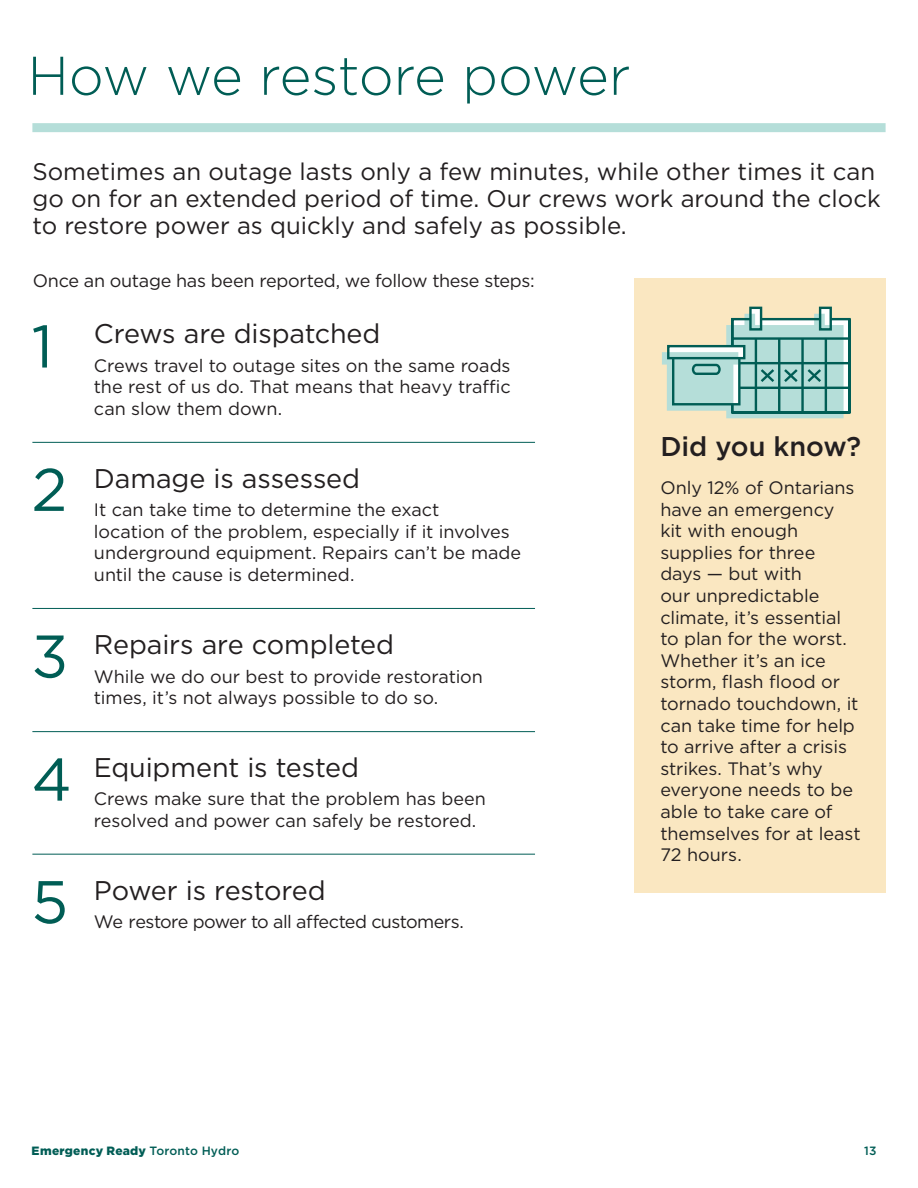
<style>
.page{position:relative;width:918px;height:1188px;background:#fff}
.page>*{position:absolute;margin:0;border:0;box-sizing:border-box;transform-origin:0 0}
.Emergency_checklist{font:60px "Gotham";color:#005d55}
.t1{font:300 54.45px "Gotham";letter-spacing:-.015em;color:#005d55}
.Callout_text{font:500 27.15px "Gotham";color:#231f20}
.Emergency_checklist-2{font:27px "Gotham";letter-spacing:-.005em;color:#231f20}
.Intro_para{font:24px/27px "Gotham";color:#231f20}
.Restoration_text{font:18px/21.6px "Gotham";letter-spacing:-.005em;color:#231f20}
.Callout_text-2{font:18px/21.6px "Gotham";letter-spacing:-.005em;color:#231f20}
.Restoration_text-2{font:18px "Gotham";letter-spacing:-.03em;color:#231f20}
.t2{font:900 12px "Gotham";letter-spacing:.02em;color:#005d55}
.t3{font:500 12px "Gotham";color:#005d55}
.s1{font-weight:500}
</style>
<div class="page">
<div style="left:32px;top:123px;width:854px;height:9px;background:#b5ded9"></div>
<div style="left:634px;top:278px;width:251px;height:614px;background:#fae7c1"></div>
<svg style="left:662px;top:306px;width:189px;height:112px"></svg>
<hr style="left:32px;top:442px;width:503px;height:1px;background:#005d55">
<hr style="left:32px;top:608px;width:503px;height:1px;background:#005d55">
<hr style="left:32px;top:731px;width:503px;height:1px;background:#005d55">
<hr style="left:32px;top:854px;width:503px;height:1px;background:#005d55">
<p class="t1" style="left:27px;top:41px;width:605px">How we restore power</p>
<p class="Intro_para" style="left:32px;top:157px;width:850px">Sometimes an outage lasts only a few minutes, while other times it can go on for an extended period of time. Our crews work around the clock to restore power as quickly and safely as possible.</p>
<p class="Restoration_text" style="left:33px;top:269px;width:503px">Once an outage has been reported, we follow these steps:</p>
<p class="Emergency_checklist" style="left:32px;top:308px;width:23px">1</p>
<p class="Emergency_checklist-2" style="left:94px;top:317px;width:288px">Crews are dispatched</p>
<p class="Restoration_text" style="left:94px;top:354px;width:418px;text-align:justify">Crews travel to outage sites on the same roads the rest of us do. That means that heavy traffic can slow them down.</p>
<p class="Emergency_checklist" style="left:32px;top:451px;width:37px">2</p>
<p class="Emergency_checklist-2" style="left:94px;top:461px;width:268px">Damage is assessed</p>
<p class="Restoration_text" style="left:94px;top:499px;width:429px">It can take time to determine the exact<br>location of the problem, especially if it involves underground equipment. Repairs can’t be made until the cause is determined.</p>
<p class="Emergency_checklist" style="left:32px;top:618px;width:38px">3</p>
<p class="Emergency_checklist-2" style="left:94px;top:627px;width:302px">Repairs are completed</p>
<p class="Restoration_text" style="left:94px;top:665px;width:391px">While we do our best to provide restoration times, it’s not always possible to do so.</p>
<p class="Emergency_checklist" style="left:32px;top:741px;width:42px">4</p>
<p class="Emergency_checklist-2" style="left:94px;top:750px;width:267px">Equipment is tested</p>
<p class="Restoration_text" style="left:94px;top:788px;width:394px">Crews make sure that the problem has been resolved and power can safely be restored.</p>
<p class="Emergency_checklist" style="left:32px;top:863px;width:38px">5</p>
<p class="Emergency_checklist-2" style="left:94px;top:873px;width:233px">Power is restored</p>
<p class="Restoration_text-2" style="left:94px;top:910px;width:371px">We restore power to all affected customers.</p>
<p class="Callout_text" style="left:660px;top:429px;width:202px">Did you know?</p>
<p class="Callout_text-2" style="left:660px;top:476px;width:202px">Only 12% of Ontarians have an emergency kit with enough supplies for three days — but with<br>our unpredictable climate, it’s essential to plan for the worst.<br>Whether it’s an ice storm, flash flood or tornado touchdown, it can take time for help to arrive after a crisis strikes. That’s why everyone needs to be able to take care of themselves for at least<br>72 hours.</p>
<p class="t2" style="left:32px;top:1143px;width:209px">Emergency Ready <span class="s1">Toronto Hydro</span></p>
<p class="t3" style="left:864px;top:1143px;width:14px">13</p>
</div>
